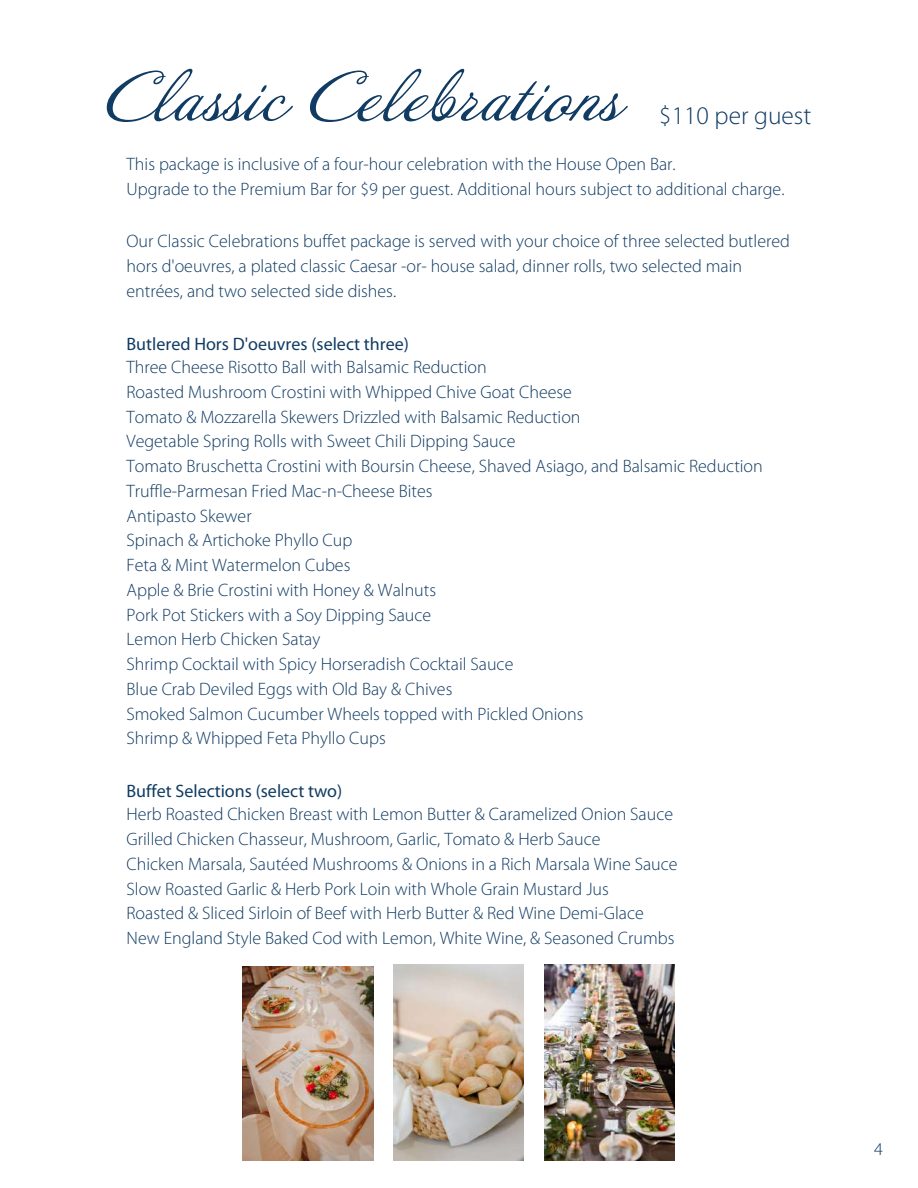
<style>
.page{position:relative;width:918px;height:1188px;background:#fff}
.page>*{position:absolute;margin:0;border:0;box-sizing:border-box;transform-origin:0 0}
.t1{font:63px "Annabelle";color:#103b63}
.t2{font:300 25.5px "Myriad Pro";color:#103b63}
.t3{font:300 18px/24.8px "Myriad Pro";color:#103b63}
.t4{font:18px "Myriad Pro";color:#103b63}
</style>
<div class="page">
<img style="left:393px;top:965px;width:131px;height:196px">
<img style="left:243px;top:966px;width:130px;height:195px">
<img style="left:544px;top:965px;width:131px;height:196px">
<h1 class="t1" style="left:107px;top:58px;width:516px">Classic Celebrations</h1>
<h2 class="t2" style="left:659px;top:105px;width:154px">$110 per guest</h2>
<p class="t3" style="left:127px;top:153px;width:659px">This package is inclusive of a four-hour celebration with the House Open Bar.<br>Upgrade to the Premium Bar for $9 per guest. Additional hours subject to additional charge.</p>
<p class="t3" style="left:127px;top:231px;width:665px">Our Classic Celebrations buffet package is served with your choice of three selected butlered hors d'oeuvres, a plated classic Caesar -or- house salad, dinner rolls, two selected main entrées, and two selected side dishes.</p>
<p class="t4" style="left:127px;top:336px;width:284px">Butlered Hors D'oeuvres (select three)</p>
<p class="t3" style="left:127px;top:356px;width:638px">Three Cheese Risotto Ball with Balsamic Reduction<br>Roasted Mushroom Crostini with Whipped Chive Goat Cheese<br>Tomato &amp; Mozzarella Skewers Drizzled with Balsamic Reduction<br>Vegetable Spring Rolls with Sweet Chili Dipping Sauce<br>Tomato Bruschetta Crostini with Boursin Cheese, Shaved Asiago, and Balsamic Reduction Truffle-Parmesan Fried Mac-n-Cheese Bites<br>Antipasto Skewer<br>Spinach &amp; Artichoke Phyllo Cup<br>Feta &amp; Mint Watermelon Cubes<br>Apple &amp; Brie Crostini with Honey &amp; Walnuts<br>Pork Pot Stickers with a Soy Dipping Sauce<br>Lemon Herb Chicken Satay<br>Shrimp Cocktail with Spicy Horseradish Cocktail Sauce<br>Blue Crab Deviled Eggs with Old Bay &amp; Chives<br>Smoked Salmon Cucumber Wheels topped with Pickled Onions<br>Shrimp &amp; Whipped Feta Phyllo Cups</p>
<p class="t4" style="left:127px;top:784px;width:217px">Buffet Selections (select two)</p>
<p class="t3" style="left:127px;top:804px;width:552px">Herb Roasted Chicken Breast with Lemon Butter &amp; Caramelized Onion Sauce Grilled Chicken Chasseur, Mushroom, Garlic, Tomato &amp; Herb Sauce<br>Chicken Marsala, Sautéed Mushrooms &amp; Onions in a Rich Marsala Wine Sauce Slow Roasted Garlic &amp; Herb Pork Loin with Whole Grain Mustard Jus<br>Roasted &amp; Sliced Sirloin of Beef with Herb Butter &amp; Red Wine Demi-Glace New England Style Baked Cod with Lemon, White Wine, &amp; Seasoned Crumbs</p>
<p class="t3" style="left:874px;top:1138px;width:10px">4</p>
</div>
